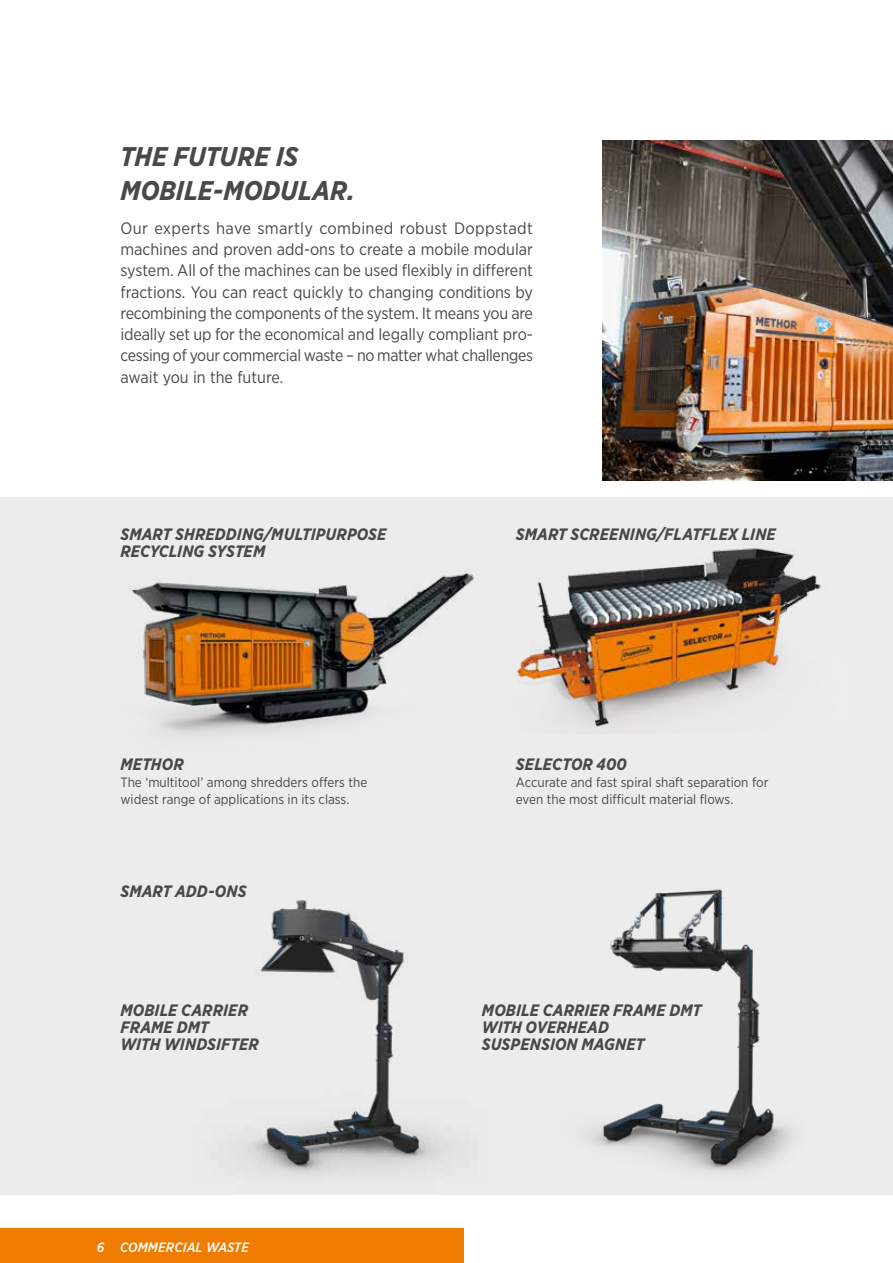
<style>
.page{position:relative;width:893px;height:1263px;background:#fff}
.page>*{position:absolute;margin:0;border:0;box-sizing:border-box;transform-origin:0 0}
.t1{font:italic 700 27px/34px "Gotham Narrow";color:#494948}
.t2{font:16.5px/21.3px "Gotham Narrow";letter-spacing:-.02em;color:#494948;text-align:justify}
.t3{font:italic 700 16.5px/17px "Gotham Narrow";letter-spacing:.005em;color:#494948}
.t4{font:13.5px/17px "Gotham Narrow";color:#494948}
.t5{font:italic 500 13.5px "Gotham Narrow";letter-spacing:.01em;color:#fff}
</style>
<div class="page">
<div style="left:0;top:497px;width:893px;height:698px;background:#ececed"></div>
<div style="left:0;top:1229px;width:463px;height:34px;background:#ef7c00"></div>
<img style="left:517px;top:548px;width:304px;height:180px">
<img style="left:602px;top:140px;width:291px;height:340px">
<img style="left:131px;top:572px;width:343px;height:163px">
<img style="left:588px;top:889px;width:205px;height:283px">
<img style="left:240px;top:900px;width:217px;height:276px">
<h1 class="t1" style="left:120px;top:139px;width:236px">THE FUTURE IS<br>MOBILE-MODULAR.</h1>
<p class="t2" style="left:120px;top:217px;width:414px">Our experts have smartly combined robust Doppstadt machines and proven add-ons to create a mobile modular system. All of the machines can be used flexibly in different fractions. You can react quickly to changing conditions by recombining the components of the system. It means you are ideally set up for the economical and legally compliant pro&shy;cessing of your commercial waste – no matter what challenges await you in the future.</p>
<p class="t3" style="left:120px;top:526px;width:268px">SMART SHREDDING/MULTIPURPOSE<br>RECYCLING SYSTEM</p>
<p class="t3" style="left:516px;top:526px;width:261px">SMART SCREENING/FLATFLEX LINE</p>
<p class="t3" style="left:120px;top:755px;width:65px">METHOR</p>
<p class="t4" style="left:120px;top:773px;width:248px">The ‘multitool’ among shredders offers the widest range of applications in its class.</p>
<p class="t3" style="left:120px;top:883px;width:128px">SMART ADD-ONS</p>
<p class="t3" style="left:516px;top:755px;width:112px">SELECTOR 400</p>
<p class="t4" style="left:516px;top:773px;width:254px">Accurate and fast spiral shaft separation for even the most difficult material flows.</p>
<p class="t3" style="left:120px;top:1002px;width:140px">MOBILE CARRIER<br>FRAME DMT<br>WITH WINDSIFTER</p>
<p class="t3" style="left:482px;top:1002px;width:221px">MOBILE CARRIER FRAME DMT<br>WITH OVERHEAD<br>SUSPENSION MAGNET</p>
<p class="t5" style="left:97px;top:1239px;width:154px">6 COMMERCIAL WASTE</p>
</div>
